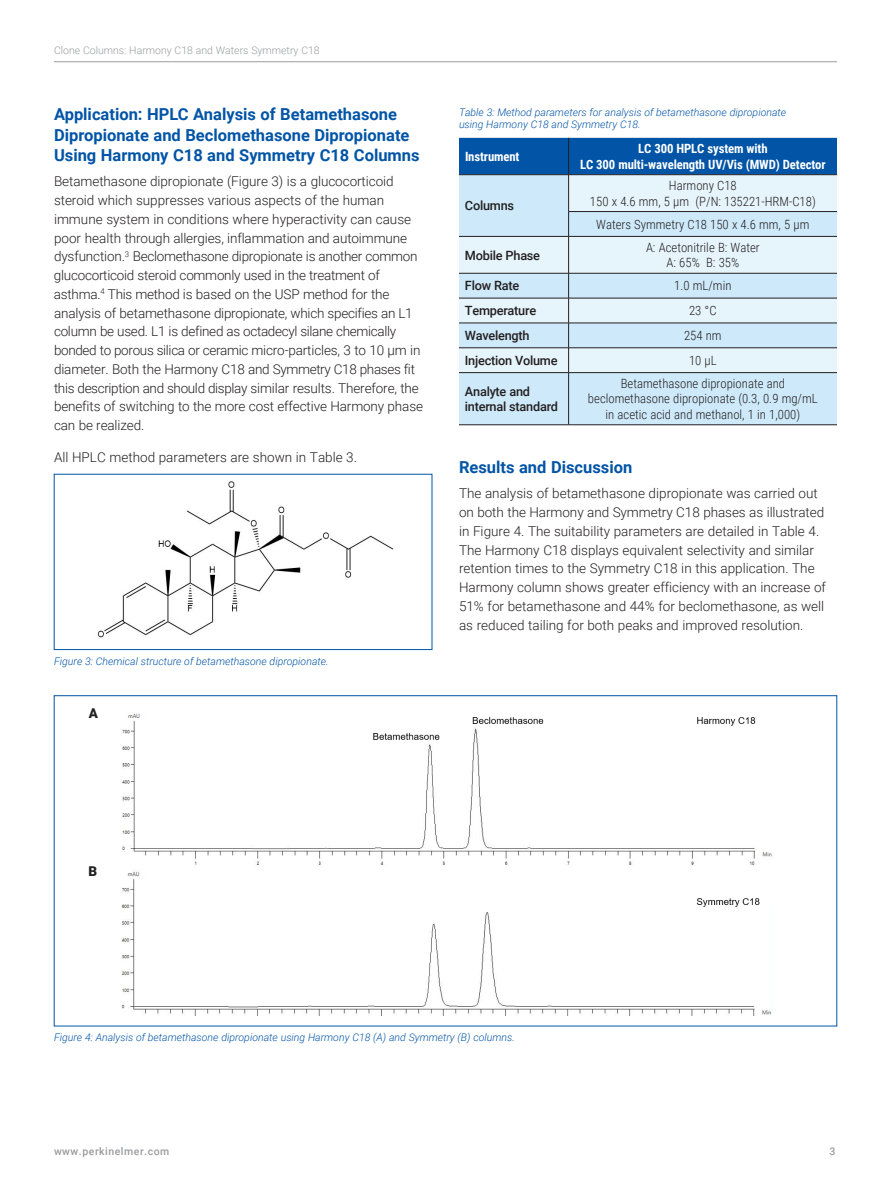
<style>
.page{position:relative;width:891px;height:1188px;background:#fff}
.page>*{position:absolute;margin:0;border:0;box-sizing:border-box;transform-origin:0 0}
.t1{font:700 16.5px/20.2px "Roboto";color:#0154a6}
.t2{font:300 13.5px/18.8px "Roboto";letter-spacing:-.005em;color:#231f20}
.t3{font:900 13.5px "Roboto";color:#231f20}
.t4{font:300 12.75px/15.3px "Roboto Condensed";color:#231f20;text-align:center}
.t5{font:500 12.75px/15.3px "Roboto";letter-spacing:-.02em;color:#231f20}
.t6{font:700 12.75px/15.3px "Roboto Condensed";letter-spacing:-.01em;color:#fff;text-align:center}
.t7{font:italic 300 10.5px/12px "Roboto";color:#0154a6}
.t8{font:300 10.5px "Roboto";color:#999b9e}
.t9{font:500 10.5px "Roboto";letter-spacing:.05em;color:#999b9e}
</style>
<div class="page">
<hr style="left:54px;top:61px;width:783px;height:1px;background:#999b9e">
<img style="left:97px;top:481px;width:297px;height:157px">
<div style="left:459px;top:138px;width:378px;height:36px;background:#0154a6"></div>
<div style="left:459px;top:373px;width:378px;height:52px;background:#cee9f9"></div>
<svg style="left:459px;top:175px;width:378px;height:197px;background:#d9ecf7"></svg>
<hr style="left:568px;top:138px;width:1px;height:37px;background:#231f20">
<hr style="left:459px;top:174px;width:110px;height:1px;background:#231f20">
<hr style="left:569px;top:174px;width:268px;height:1px;background:#231f20">
<hr style="left:568px;top:175px;width:1px;height:36px;background:#231f20">
<hr style="left:568px;top:211px;width:269px;height:1px;background:#231f20">
<svg style="left:568px;top:212px;width:1px;height:24px"></svg>
<hr style="left:459px;top:236px;width:110px;height:1px;background:#231f20">
<hr style="left:459px;top:273px;width:110px;height:1px;background:#231f20">
<hr style="left:569px;top:236px;width:268px;height:1px;background:#231f20">
<hr style="left:568px;top:237px;width:1px;height:36px;background:#231f20">
<hr style="left:459px;top:298px;width:110px;height:1px;background:#231f20">
<hr style="left:459px;top:323px;width:110px;height:1px;background:#231f20">
<hr style="left:459px;top:348px;width:110px;height:1px;background:#231f20">
<hr style="left:459px;top:372px;width:110px;height:1px;background:#231f20">
<hr style="left:459px;top:425px;width:110px;height:1px;background:#231f20">
<hr style="left:569px;top:273px;width:268px;height:1px;background:#231f20">
<hr style="left:569px;top:298px;width:268px;height:1px;background:#231f20">
<hr style="left:569px;top:323px;width:268px;height:1px;background:#231f20">
<hr style="left:569px;top:348px;width:268px;height:1px;background:#231f20">
<svg style="left:568px;top:273px;width:1px;height:99px"></svg>
<hr style="left:569px;top:372px;width:268px;height:1px;background:#231f20">
<hr style="left:568px;top:373px;width:1px;height:52px;background:#231f20">
<hr style="left:569px;top:425px;width:268px;height:1px;background:#231f20">
<img style="left:121px;top:712px;width:651px;height:303px">
<div style="left:151px;top:728px;width:15px;height:17px;background:#fff"></div>
<div style="left:151px;top:886px;width:15px;height:16px;background:#fff"></div>
<div style="left:54px;top:474px;width:378px;height:176px;border:1px solid #0154a6"></div>
<p class="t8" style="left:54px;top:43px;width:267px">Clone Columns: Harmony C18 and Waters Symmetry C18</p>
<p class="t1" style="left:54px;top:104px;width:367px">Application: HPLC Analysis of Betamethasone<br>Dipropionate and Beclomethasone Dipropionate<br>Using Harmony C18 and Symmetry C18 Columns</p>
<p class="t2" style="left:54px;top:172px;width:371px">Betamethasone dipropionate (Figure 3) is a glucocorticoid steroid which suppresses various aspects of the human immune system in conditions where hyperactivity can cause poor health through allergies, inflammation and autoimmune dysfunction.<sup>3</sup> Beclomethasone dipropionate is another common glucocorticoid steroid commonly used in the treatment of asthma.<sup>4</sup> This method is based on the USP method for the analysis of betamethasone dipropionate, which specifies an L1 column be used. L1 is defined as octadecyl silane chemically bonded to porous silica or ceramic micro-particles, 3 to 10 µm in diameter. Both the Harmony C18 and Symmetry C18 phases fit this description and should display similar results. Therefore, the benefits of switching to the more cost effective Harmony phase can be realized.</p>
<p class="t2" style="left:54px;top:448px;width:305px">All HPLC method parameters are shown in Table 3.</p>
<p class="t7" style="left:54px;top:654px;width:276px">Figure 3: Chemical structure of betamethasone dipropionate.</p>
<p class="t3" style="left:89px;top:704px;width:11px">A</p>
<p class="t7" style="left:459px;top:106px;width:329px">Table 3: Method parameters for analysis of betamethasone dipropionate using Harmony C18 and Symmetry C18.</p>
<p class="t6" style="left:465px;top:148px;width:56px">Instrument</p>
<p class="t6" style="left:580px;top:141px;width:247px">LC 300 HPLC system with<br>LC 300 multi-wavelength UV/Vis (MWD) Detector</p>
<p class="t5" style="left:465px;top:198px;width:51px">Columns</p>
<p class="t4" style="left:590px;top:178px;width:227px">Harmony C18<br>150 x 4.6 mm, 5 µm (P/N: 135221-HRM-C18)</p>
<p class="t4" style="left:596px;top:216px;width:215px">Waters Symmetry C18 150 x 4.6 mm, 5 µm</p>
<p class="t5" style="left:465px;top:247px;width:77px">Mobile Phase</p>
<p class="t4" style="left:646px;top:239px;width:115px">A: Acetonitrile B: Water<br>A: 65% B: 35%</p>
<p class="t5" style="left:465px;top:278px;width:56px">Flow Rate</p>
<p class="t4" style="left:674px;top:278px;width:59px">1.0 mL/min</p>
<p class="t5" style="left:465px;top:303px;width:73px">Temperature</p>
<p class="t4" style="left:689px;top:303px;width:29px">23 °C</p>
<p class="t5" style="left:465px;top:327px;width:66px">Wavelength</p>
<p class="t4" style="left:684px;top:327px;width:39px">254 nm</p>
<p class="t5" style="left:465px;top:352px;width:94px">Injection Volume</p>
<p class="t4" style="left:689px;top:352px;width:29px">10 μL</p>
<p class="t5" style="left:465px;top:383px;width:95px">Analyte and internal standard</p>
<p class="t4" style="left:588px;top:376px;width:231px">Betamethasone dipropionate and beclomethasone dipropionate (0.3, 0.9 mg/mL in acetic acid and methanol, 1 in 1,000)</p>
<p class="t1" style="left:459px;top:456px;width:175px">Results and Discussion</p>
<p class="t2" style="left:459px;top:484px;width:369px">The analysis of betamethasone dipropionate was carried out on both the Harmony and Symmetry C18 phases as illustrated in Figure 4. The suitability parameters are detailed in Table 4.<br>The Harmony C18 displays equivalent selectivity and similar retention times to the Symmetry C18 in this application. The Harmony column shows greater efficiency with an increase of 51% for betamethasone and 44% for beclomethasone, as well as reduced tailing for both peaks and improved resolution.</p>
<p class="t3" style="left:89px;top:861px;width:10px">B</p>
<p class="t7" style="left:54px;top:1031px;width:462px">Figure 4: Analysis of betamethasone dipropionate using Harmony C18 (A) and Symmetry (B) columns.</p>
<p class="t9" style="left:54px;top:1144px;width:117px">www.perkinelmer.com</p>
<p class="t9" style="left:829px;top:1144px;width:7px">3</p>
</div>
